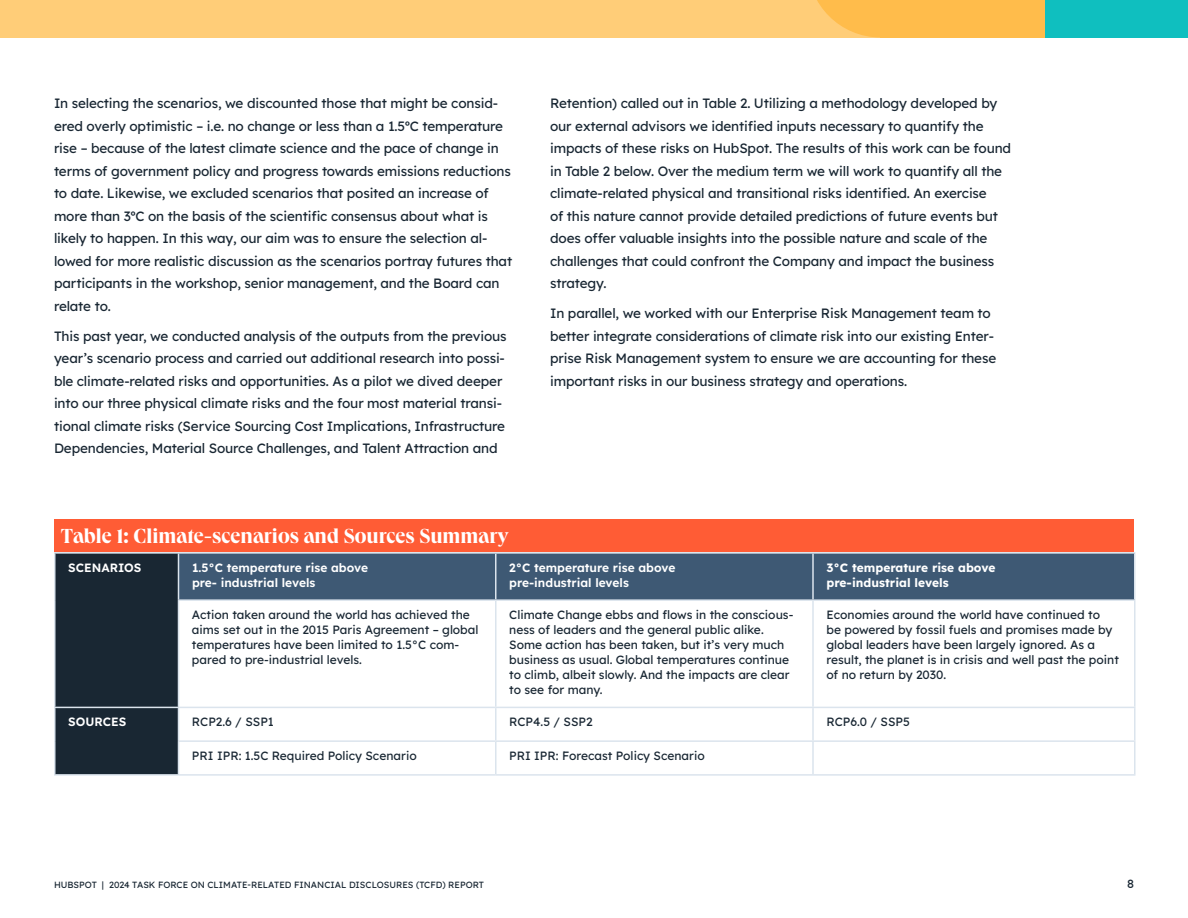
<style>
.page{position:relative;width:1188px;height:918px;background:#fff}
.page>*{position:absolute;margin:0;border:0;box-sizing:border-box;transform-origin:0 0}
.t1{font:700 21px "Queens";color:#fff}
.t2{font:13.5px/22.5px "Lexend Deca";letter-spacing:-.01em;color:#192733}
.t3{font:12px/15px "Lexend Deca";color:#192733}
.t4{font:600 12px/15px "Lexend Deca";color:#fff}
.t5{font:700 12px/15px "Lexend Deca";color:#fff}
.t6{font:9px "Lexend Deca";color:#192733}
</style>
<div class="page">
<div style="left:0;top:0;width:1188px;height:38px;background:#ffcd78"></div>
<div style="left:881px;top:0;width:177px;height:38px;background:#ffbc4b"></div>
<svg style="left:817px;top:0;width:64px;height:37px"></svg>
<div style="left:1045px;top:0;width:143px;height:38px;background:#0fbfbf"></div>
<div style="left:56px;top:554px;width:122px;height:220px;background:#192733"></div>
<div style="left:179px;top:554px;width:955px;height:45px;background:#3e5974"></div>
<svg style="left:179px;top:601px;width:955px;height:173px"></svg>
<hr style="left:54px;top:552px;width:124px;height:2px;background:#dbe4ed">
<hr style="left:54px;top:554px;width:2px;height:46px;background:#dbe4ed">
<hr style="left:178px;top:552px;width:318px;height:2px;background:#dbe4ed">
<hr style="left:178px;top:554px;width:1px;height:45px;background:#dbe4ed">
<hr style="left:496px;top:552px;width:317px;height:2px;background:#dbe4ed">
<hr style="left:495px;top:554px;width:1px;height:45px;background:#dbe4ed">
<hr style="left:813px;top:552px;width:323px;height:2px;background:#dbe4ed">
<hr style="left:812px;top:554px;width:2px;height:45px;background:#dbe4ed">
<hr style="left:1134px;top:554px;width:2px;height:45px;background:#dbe4ed">
<hr style="left:54px;top:600px;width:2px;height:107px;background:#dbe4ed">
<hr style="left:178px;top:599px;width:318px;height:2px;background:#dbe4ed">
<hr style="left:178px;top:601px;width:1px;height:106px;background:#dbe4ed">
<hr style="left:496px;top:599px;width:317px;height:2px;background:#dbe4ed">
<hr style="left:495px;top:601px;width:1px;height:106px;background:#dbe4ed">
<hr style="left:813px;top:599px;width:323px;height:2px;background:#dbe4ed">
<hr style="left:812px;top:601px;width:2px;height:106px;background:#dbe4ed">
<hr style="left:1134px;top:601px;width:2px;height:106px;background:#dbe4ed">
<hr style="left:54px;top:707px;width:124px;height:1px;background:#dbe4ed">
<hr style="left:54px;top:708px;width:2px;height:33px;background:#dbe4ed">
<hr style="left:178px;top:707px;width:318px;height:1px;background:#dbe4ed">
<hr style="left:178px;top:708px;width:1px;height:32px;background:#dbe4ed">
<hr style="left:496px;top:707px;width:317px;height:1px;background:#dbe4ed">
<hr style="left:495px;top:708px;width:1px;height:32px;background:#dbe4ed">
<hr style="left:813px;top:707px;width:323px;height:1px;background:#dbe4ed">
<hr style="left:812px;top:708px;width:2px;height:32px;background:#dbe4ed">
<hr style="left:1134px;top:708px;width:2px;height:32px;background:#dbe4ed">
<hr style="left:54px;top:741px;width:2px;height:33px;background:#dbe4ed">
<hr style="left:178px;top:740px;width:318px;height:2px;background:#dbe4ed">
<hr style="left:178px;top:742px;width:1px;height:32px;background:#dbe4ed">
<hr style="left:496px;top:740px;width:317px;height:2px;background:#dbe4ed">
<hr style="left:495px;top:742px;width:1px;height:32px;background:#dbe4ed">
<hr style="left:813px;top:740px;width:323px;height:2px;background:#dbe4ed">
<hr style="left:812px;top:742px;width:2px;height:32px;background:#dbe4ed">
<hr style="left:1134px;top:742px;width:2px;height:32px;background:#dbe4ed">
<hr style="left:54px;top:774px;width:124px;height:2px;background:#dbe4ed">
<hr style="left:178px;top:774px;width:318px;height:2px;background:#dbe4ed">
<hr style="left:496px;top:774px;width:317px;height:2px;background:#dbe4ed">
<hr style="left:813px;top:774px;width:323px;height:2px;background:#dbe4ed">
<div style="left:54px;top:520px;width:1080px;height:32px;background:#ff5c35"></div>
<p class="t2" style="left:54px;top:91px;width:460px">In selecting the scenarios, we discounted those that might be consid&shy;ered overly optimistic – i.e. no change or less than a 1.5ºC temperature rise – because of the latest climate science and the pace of change in terms of government policy and progress towards emissions reductions to date. Likewise, we excluded scenarios that posited an increase of more than 3ºC on the basis of the scientific consensus about what is likely to happen. In this way, our aim was to ensure the selection al&shy;lowed for more realistic discussion as the scenarios portray futures that participants in the workshop, senior management, and the Board can relate to.</p>
<p class="t2" style="left:54px;top:324px;width:454px">This past year, we conducted analysis of the outputs from the previous year’s scenario process and carried out additional research into possi&shy;ble climate-related risks and opportunities. As a pilot we dived deeper into our three physical climate risks and the four most material transi&shy;tional climate risks (Service Sourcing Cost Implications, Infrastructure Dependencies, Material Source Challenges, and Talent Attraction and</p>
<h1 class="t1" style="left:61px;top:523px;width:450px">Table 1: Climate-scenarios and Sources Summary</h1>
<p class="t2" style="left:550px;top:91px;width:463px">Retention) called out in Table 2. Utilizing a methodology developed by our external advisors we identified inputs necessary to quantify the impacts of these risks on HubSpot. The results of this work can be found in Table 2 below. Over the medium term we will work to quantify all the climate-related physical and transitional risks identified. An exercise<br>of this nature cannot provide detailed predictions of future events but does offer valuable insights into the possible nature and scale of the challenges that could confront the Company and impact the business strategy.</p>
<p class="t2" style="left:550px;top:301px;width:448px">In parallel, we worked with our Enterprise Risk Management team to better integrate considerations of climate risk into our existing Enter&shy;prise Risk Management system to ensure we are accounting for these important risks in our business strategy and operations.</p>
<p class="t4" style="left:68px;top:559px;width:75px">SCENARIOS</p>
<p class="t4" style="left:192px;top:559px;width:178px">1.5°C temperature rise above pre- industrial levels</p>
<p class="t4" style="left:509px;top:559px;width:168px">2°C temperature rise above pre-industrial levels</p>
<p class="t5" style="left:826px;top:559px;width:171px">3°C temperature rise above pre-industrial levels</p>
<p class="t3" style="left:192px;top:606px;width:288px">Action taken around the world has achieved the aims set out in the 2015 Paris Agreement – global temperatures have been limited to 1.5°C com&shy;pared to pre-industrial levels.</p>
<p class="t3" style="left:509px;top:606px;width:286px">Climate Change ebbs and flows in the conscious&shy;ness of leaders and the general public alike.<br>Some action has been taken, but it’s very much business as usual. Global temperatures continue to climb, albeit slowly. And the impacts are clear to see for many.</p>
<p class="t3" style="left:826px;top:606px;width:294px">Economies around the world have continued to<br>be powered by fossil fuels and promises made by global leaders have been largely ignored. As a result, the planet is in crisis and well past the point of no return by 2030.</p>
<p class="t4" style="left:68px;top:714px;width:60px">SOURCES</p>
<p class="t3" style="left:192px;top:714px;width:83px">RCP2.6 / SSP1</p>
<p class="t3" style="left:509px;top:714px;width:85px">RCP4.5 / SSP2</p>
<p class="t3" style="left:826px;top:714px;width:85px">RCP6.0 / SSP5</p>
<p class="t3" style="left:192px;top:747px;width:226px">PRI IPR: 1.5C Required Policy Scenario</p>
<p class="t3" style="left:509px;top:747px;width:197px">PRI IPR: Forecast Policy Scenario</p>
<p class="t6" style="left:54px;top:878px;width:432px">HUBSPOT | 2024 TASK FORCE ON CLIMATE-RELATED FINANCIAL DISCLOSURES (TCFD) REPORT</p>
<p class="t3" style="left:1127px;top:876px;width:8px">8</p>
</div>
